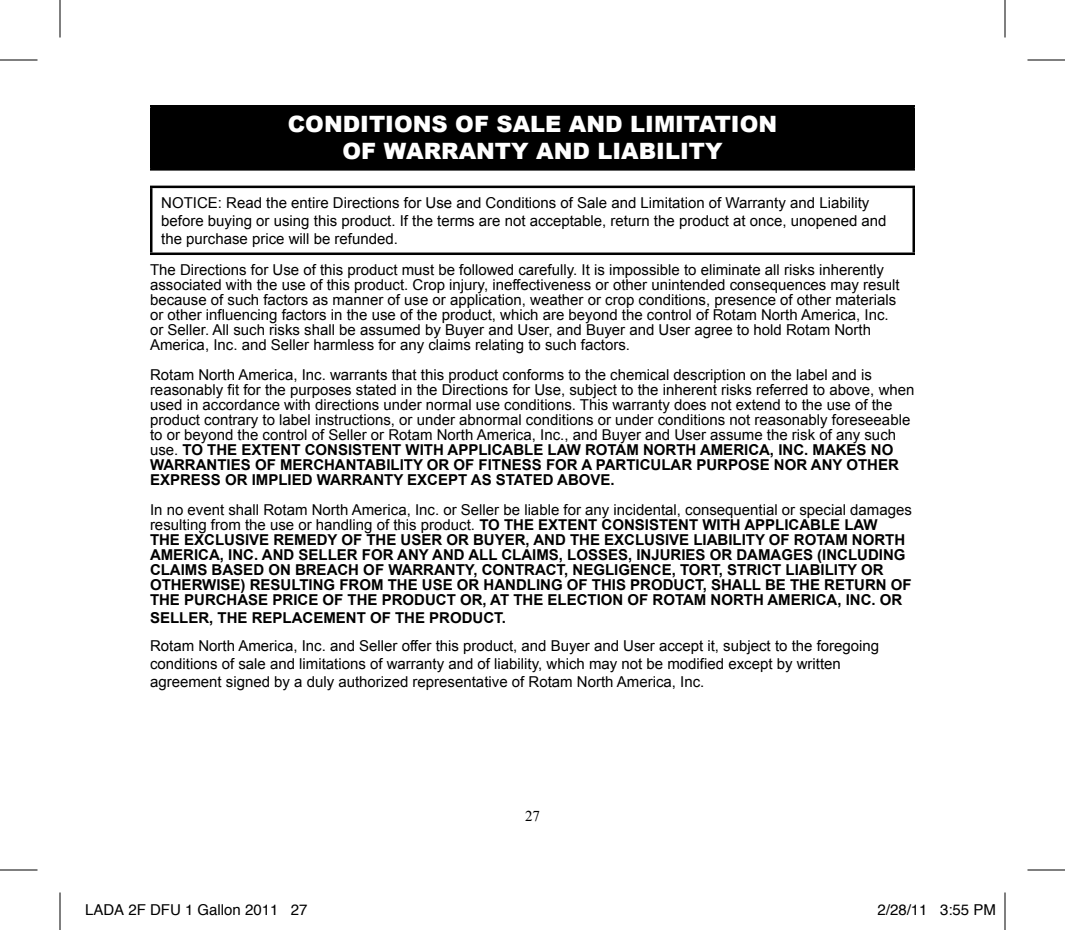
<style>
.page{position:relative;width:1065px;height:930px;background:#fff}
.page>*{position:absolute;margin:0;border:0;box-sizing:border-box;transform-origin:0 0}
.t1{font:900 22.5px/27px "Arial";color:#fff;text-align:center}
.t2{font:15px/15px "Arial";color:#000}
.t3{font:700 15px/15px "Arial";color:#000}
.t4{font:15px "Helvetica";color:#000}
.t5{font:15px "Times New Roman";color:#000}
.s1{font-weight:700}
.s2{font-weight:400}
</style>
<div class="page">
<div style="left:151px;top:106px;width:763px;height:63px;background:#000"></div>
<hr style="left:150px;top:105px;width:765px;height:3px;background:#000">
<hr style="left:150px;top:108px;width:2px;height:60px;background:#000">
<hr style="left:912px;top:108px;width:3px;height:60px;background:#000">
<hr style="left:150px;top:168px;width:765px;height:3px;background:#000">
<hr style="left:150px;top:186px;width:765px;height:2px;background:#000">
<hr style="left:150px;top:188px;width:2px;height:65px;background:#000">
<hr style="left:912px;top:188px;width:3px;height:65px;background:#000">
<hr style="left:150px;top:253px;width:765px;height:2px;background:#000">
<svg style="left:0;top:59px;width:38px;height:1px"></svg>
<svg style="left:1028px;top:59px;width:37px;height:1px"></svg>
<svg style="left:0;top:869px;width:38px;height:1px"></svg>
<svg style="left:1028px;top:869px;width:37px;height:1px"></svg>
<svg style="left:59px;top:0;width:1px;height:38px"></svg>
<svg style="left:59px;top:892px;width:1px;height:38px"></svg>
<svg style="left:1004px;top:0;width:1px;height:38px"></svg>
<svg style="left:1004px;top:892px;width:1px;height:38px"></svg>
<hr style="left:0;top:60px;width:38px;height:1px;background:#000">
<hr style="left:1028px;top:60px;width:37px;height:1px;background:#000">
<hr style="left:0;top:870px;width:38px;height:1px;background:#000">
<hr style="left:1028px;top:870px;width:37px;height:1px;background:#000">
<hr style="left:60px;top:0;width:1px;height:38px;background:#000">
<hr style="left:60px;top:892px;width:1px;height:38px;background:#000">
<hr style="left:1005px;top:0;width:1px;height:38px;background:#000">
<hr style="left:1005px;top:892px;width:1px;height:38px;background:#000">
<h1 class="t1" style="left:288px;top:111px;width:491px">CONDITIONS OF SALE AND LIMITATION<br>OF WARRANTY AND LIABILITY</h1>
<p class="t2" style="left:161px;top:194px;width:727px;line-height:18px">NOTICE: Read the entire Directions for Use and Conditions of Sale and Limitation of Warranty and Liability before buying or using this product. If the terms are not acceptable, return the product at once, unopened and the purchase price will be refunded.</p>
<p class="t2" style="left:150px;top:262px;width:751px">The Directions for Use of this product must be followed carefully. It is impossible to eliminate all risks inherently associated with the use of this product. Crop injury, ineffectiveness or other unintended consequences may result because of such factors as manner of use or application, weather or crop conditions, presence of other materials or other influencing factors in the use of the product, which are beyond the control of Rotam North America, Inc. or Seller. All such risks shall be assumed by Buyer and User, and Buyer and User agree to hold Rotam North America, Inc. and Seller harmless for any claims relating to such factors.</p>
<p class="t2" style="left:150px;top:367px;width:766px">Rotam North America, Inc. warrants that this product conforms to the chemical description on the label and is reasonably fit for the purposes stated in the Directions for Use, subject to the inherent risks referred to above, when used in accordance with directions under normal use conditions. This warranty does not extend to the use of the product contrary to label instructions, or under abnormal conditions or under conditions not reasonably foreseeable to or beyond the control of Seller or Rotam North America, Inc., and Buyer and User assume the risk of any such use. <span class="s1">TO THE EXTENT CONSISTENT WITH APPLICABLE LAW ROTAM NORTH AMERICA, INC. MAKES NO WARRANTIES OF MERCHANTABILITY OR OF FITNESS FOR A PARTICULAR PURPOSE NOR ANY OTHER EXPRESS OR IMPLIED WARRANTY EXCEPT AS STATED ABOVE.</span></p>
<p class="t3" style="left:150px;top:502px;width:764px"><span class="s2">In no event shall Rotam North America, Inc. or Seller be liable for any incidental, consequential or special damages resulting from the use or handling of this product.</span> TO THE EXTENT CONSISTENT WITH APPLICABLE LAW<br>THE EXCLUSIVE REMEDY OF THE USER OR BUYER, AND THE EXCLUSIVE LIABILITY OF ROTAM NORTH AMERICA, INC. AND SELLER FOR ANY AND ALL CLAIMS, LOSSES, INJURIES OR DAMAGES (INCLUDING CLAIMS BASED ON BREACH OF WARRANTY, CONTRACT, NEGLIGENCE, TORT, STRICT LIABILITY OR OTHERWISE) RESULTING FROM THE USE OR HANDLING OF THIS PRODUCT, SHALL BE THE RETURN OF THE PURCHASE PRICE OF THE PRODUCT OR, AT THE ELECTION OF ROTAM NORTH AMERICA, INC. OR</p>
<p class="t3" style="left:150px;top:610px;width:357px">SELLER, THE REPLACEMENT OF THE PRODUCT.</p>
<p class="t2" style="left:150px;top:637px;width:731px;line-height:18px">Rotam North America, Inc. and Seller offer this product, and Buyer and User accept it, subject to the foregoing conditions of sale and limitations of warranty and of liability, which may not be modified except by written agreement signed by a duly authorized representative of Rotam North America, Inc.</p>
<p class="t5" style="left:525px;top:806px;width:16px">27</p>
<p class="t4" style="left:85px;top:898px;width:224px">LADA 2F DFU 1 Gallon 2011 27</p>
<p class="t4" style="left:878px;top:898px;width:120px">2/28/11 3:55 PM</p>
</div>
